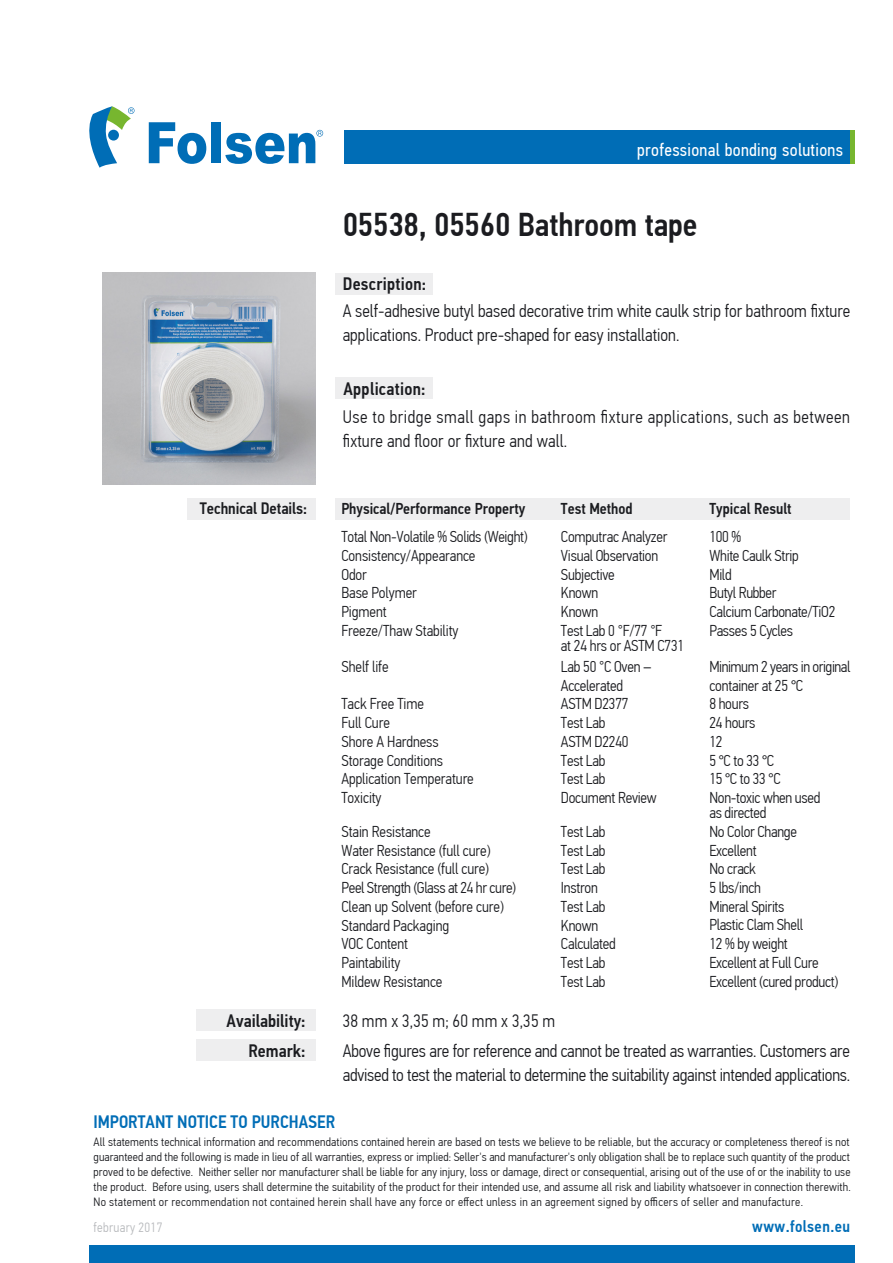
<style>
.page{position:relative;width:893px;height:1263px;background:#fff}
.page>*{position:absolute;margin:0;border:0;box-sizing:border-box;transform-origin:0 0}
.t1{font:500 33px "PF Din Text Cond Pro";letter-spacing:-.005em;color:#1b1c20}
.t2{font:300 18px/24px "PF Din Text Cond Pro";color:#1b1c20}
.t3{font:300 18px/24px "PF Din Text Cond Pro";letter-spacing:.03em;color:#1b1c20}
.t4{font:500 18px "PF Din Text Cond Pro";letter-spacing:.015em;color:#1b1c20}
.t5{font:18px "PF Din Text Cond Pro";letter-spacing:.015em;color:#fff}
.t6{font:500 18px "PF Din Text Cond Pro";color:#006db6}
.t7{font:500 16.5px "PF Din Text Cond Pro";letter-spacing:-.005em;color:#1b1c20}
.t8{font:500 16.5px "PF Din Text Cond Pro";letter-spacing:.025em;color:#006db6}
.t9{font:300 15.75px/18.8px "PF Din Text Cond Pro";letter-spacing:-.015em;color:#1b1c20}
.t10{font:500 15.75px "PF Din Text Cond Pro";color:#1b1c20}
.t11{font:300 13.5px "PF Din Text Cond Pro";letter-spacing:.025em;color:#b8babd}
.t12{font:300 12px/15px "PF Din Text Cond Pro";letter-spacing:.025em;color:#1b1c20;text-align:justify;scale:1.04 1}
.s1{font-family:"Myriad Pro";font-weight:400}
</style>
<div class="page">
<div style="left:335px;top:273px;width:98px;height:21px;background:#eeeeef"></div>
<div style="left:335px;top:377px;width:98px;height:22px;background:#eeeeef"></div>
<div style="left:196px;top:1010px;width:119px;height:21px;background:#eeeeef"></div>
<div style="left:211px;top:122px;width:10px;height:41px;background:#006db6"></div>
<svg style="left:149px;top:122px;width:57px;height:42px"></svg>
<svg style="left:225px;top:130px;width:98px;height:34px"></svg>
<svg style="left:89px;top:106px;width:45px;height:62px"></svg>
<div style="left:108px;top:130px;width:11px;height:11px;background:#006db6;border-radius:50%"></div>
<div style="left:196px;top:1040px;width:119px;height:21px;background:#eeeeef"></div>
<div style="left:335px;top:499px;width:515px;height:21px;background:#eeeeef"></div>
<div style="left:187px;top:499px;width:128px;height:21px;background:#eeeeef"></div>
<div style="left:344px;top:130px;width:506px;height:33px;background:#006db6"></div>
<div style="left:89px;top:1245px;width:766px;height:18px;background:#006db6"></div>
<div style="left:850px;top:130px;width:5px;height:33px;background:#77b62f"></div>
<img style="left:102px;top:272px;width:213px;height:213px">
<p class="t5" style="left:637px;top:139px;width:207px">professional bonding solutions</p>
<h1 class="t1" style="left:343px;top:205px;width:356px">05538, 05560 Bathroom tape</h1>
<p class="t4" style="left:343px;top:273px;width:85px">Description:</p>
<p class="t2" style="left:343px;top:299px;width:509px">A self-adhesive butyl based decorative trim white caulk strip for bathroom fixture applications. Product pre-shaped for easy installation.</p>
<p class="t4" style="left:343px;top:377px;width:84px">Application:</p>
<p class="t3" style="left:343px;top:405px;width:509px">Use to bridge small gaps in bathroom fixture applications, such as between fixture and floor or fixture and wall.</p>
<p class="t7" style="left:200px;top:499px;width:109px">Technical Details:</p>
<p class="t10" style="left:341px;top:499px;width:185px">Physical/Performance Property</p>
<p class="t10" style="left:561px;top:499px;width:73px">Test Method</p>
<p class="t10" style="left:709px;top:499px;width:84px">Typical Result</p>
<p class="t9" style="left:561px;top:527px;width:108px">Computrac Analyzer<br>Visual Observation<br>Subjective<br>Known<br>Known<br>Test Lab 0 °F/77 °F</p>
<p class="t9" style="left:561px;top:635px;width:125px;line-height:21px">at 24 hrs or ASTM C731<br>Lab 50 °C Oven –</p>
<p class="t9" style="left:561px;top:676px;width:97px">Accelerated<br>ASTM D2377<br>Test Lab<br>ASTM D2240<br>Test Lab<br>Test Lab<br>Document Review</p>
<p class="t9" style="left:561px;top:822px;width:56px">Test Lab<br>Test Lab<br>Test Lab<br>Instron<br>Test Lab<br>Known<br>Calculated<br>Test Lab<br>Test Lab</p>
<p class="t9" style="left:341px;top:527px;width:188px">Total Non-Volatile % Solids (Weight)<br>Consistency/Appearance<br>Odor<br>Base Polymer<br>Pigment<br>Freeze/Thaw Stability</p>
<p class="t9" style="left:341px;top:657px;width:49px">Shelf life</p>
<p class="t9" style="left:341px;top:695px;width:134px">Tack Free Time<br>Full Cure<br>Shore A Hardness<br>Storage Conditions<br>Application Temperature<br>Toxicity</p>
<p class="t9" style="left:341px;top:822px;width:176px">Stain Resistance<br>Water Resistance (full cure)<br>Crack Resistance (full cure)<br>Peel Strength (Glass at 24 hr cure)<br>Clean up Solvent (before cure)<br>Standard Packaging<br>VOC Content<br>Paintability<br>Mildew Resistance</p>
<p class="t9" style="left:709px;top:527px;width:127px">100 %<br>White Caulk Strip<br>Mild<br>Butyl Rubber<br>Calcium Carbonate/TiO2<br>Passes 5 Cycles</p>
<p class="t9" style="left:709px;top:657px;width:142px">Minimum 2 years in original container at 25 <span class="s1">°</span>C<br>8 hours<br>24 hours<br>12<br>5 <span class="s1">°</span>C to 33 <span class="s1">°</span>C<br>15 <span class="s1">°</span>C to 33 <span class="s1">°</span>C<br>Non-toxic when used</p>
<p class="t9" style="left:709px;top:803px;width:130px">as directed<br>No Color Change<br>Excellent<br>No crack<br>5 lbs/inch<br>Mineral Spirits<br>Plastic Clam Shell<br>12 % by weight<br>Excellent at Full Cure<br>Excellent (cured product)</p>
<p class="t4" style="left:227px;top:1010px;width:80px">Availability:</p>
<p class="t2" style="left:343px;top:1009px;width:214px">38 mm х 3,35 m; 60 mm х 3,35 m</p>
<p class="t4" style="left:248px;top:1040px;width:59px">Remark:</p>
<p class="t2" style="left:343px;top:1039px;width:509px">Above figures are for reference and cannot be treated as warranties. Customers are advised to test the material to determine the suitability against intended applications.</p>
<p class="t6" style="left:94px;top:1111px;width:243px">IMPORTANT NOTICE TO PURCHASER</p>
<p class="t12" style="left:94px;top:1134px;width:729px">All statements technical information and recommendations contained herein are based on tests we believe to be reliable, but the accuracy or completeness thereof is not guaranteed and the following is made in lieu of all warranties, express or implied: Seller's and manufacturer's only obligation shall be to replace such quantity of the product proved to be defective. Neither seller nor manufacturer shall be liable for any injury, loss or damage, direct or consequential, arising out of the use of or the inability to use the product. Before using, users shall determine the suitability of the product for their intended use, and assume all risk and liability whatsoever in connection therewith.<br>No statement or recommendation not contained herein shall have any force or effect unless in an agreement signed by officers of seller and manufacture.</p>
<p class="t11" style="left:94px;top:1219px;width:70px">february 2017</p>
<p class="t8" style="left:752px;top:1216px;width:99px">www.folsen.eu</p>
</div>
